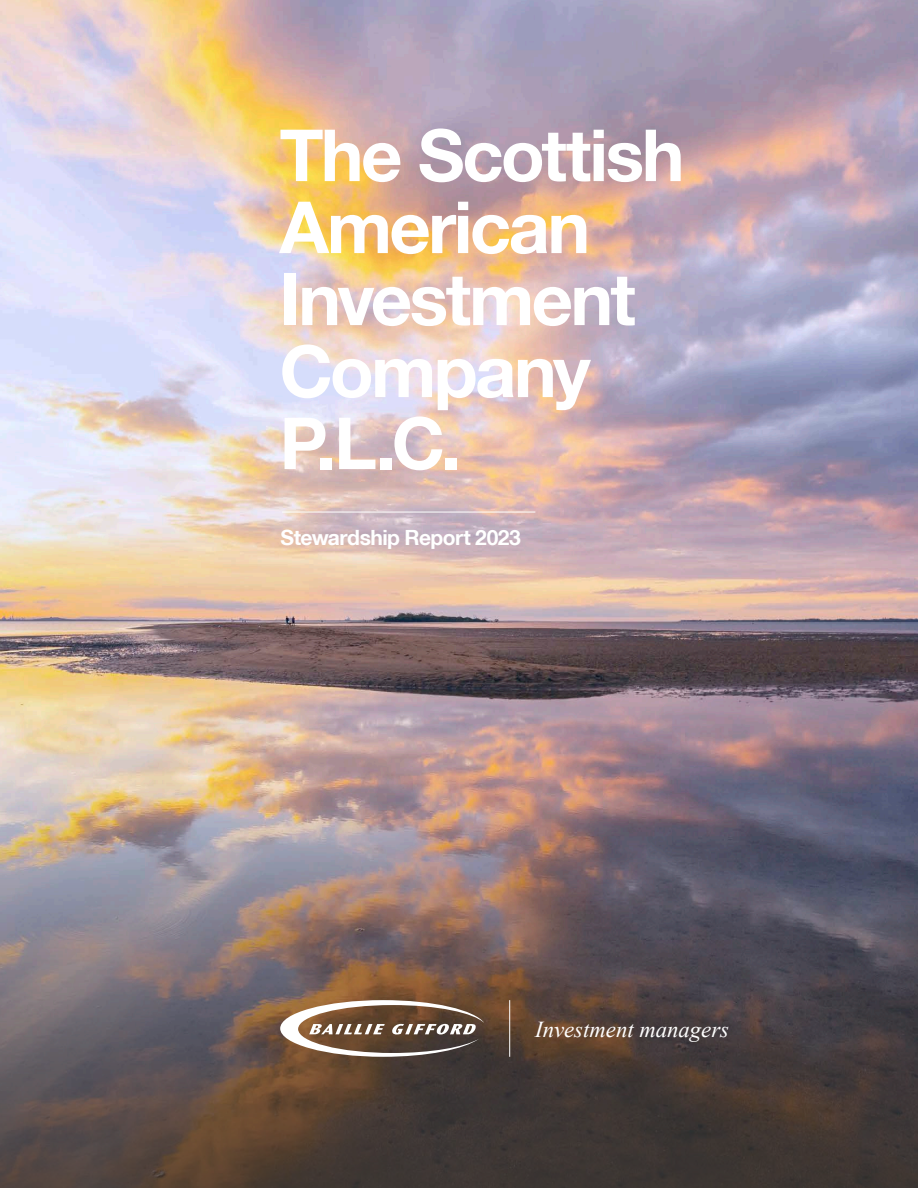
<style>
.page{position:relative;width:918px;height:1188px;background:#fff}
.page>*{position:absolute;margin:0;border:0;box-sizing:border-box;transform-origin:0 0}
.t1{font:700 72px/72px "Helvetica Neue LT";letter-spacing:-.035em;color:#fff}
.t2{font:italic 22.8px "Times New Roman";color:#fff}
.t3{font:700 21px "Helvetica Neue LT";letter-spacing:-.025em;color:#fff}
</style>
<div class="page">
<img style="left:0;top:0;width:918px;height:783px">
<img style="left:0;top:783px;width:918px;height:405px">
<svg style="left:280px;top:1000px;width:204px;height:57px"></svg>
<hr style="left:509px;top:1000px;width:1px;height:57px;background:#fff">
<hr style="left:282px;top:512px;width:253px;height:1px;background:#fff">
<p class="t1" style="left:280px;top:118px;width:406px">The Scottish<br>American<br>Investment<br>Company<br>P.L.C.</p>
<p class="t3" style="left:281px;top:524px;width:242px">Stewardship Report 2023</p>
<p class="t2" style="left:535px;top:1014px;width:195px">Investment managers</p>
</div>
